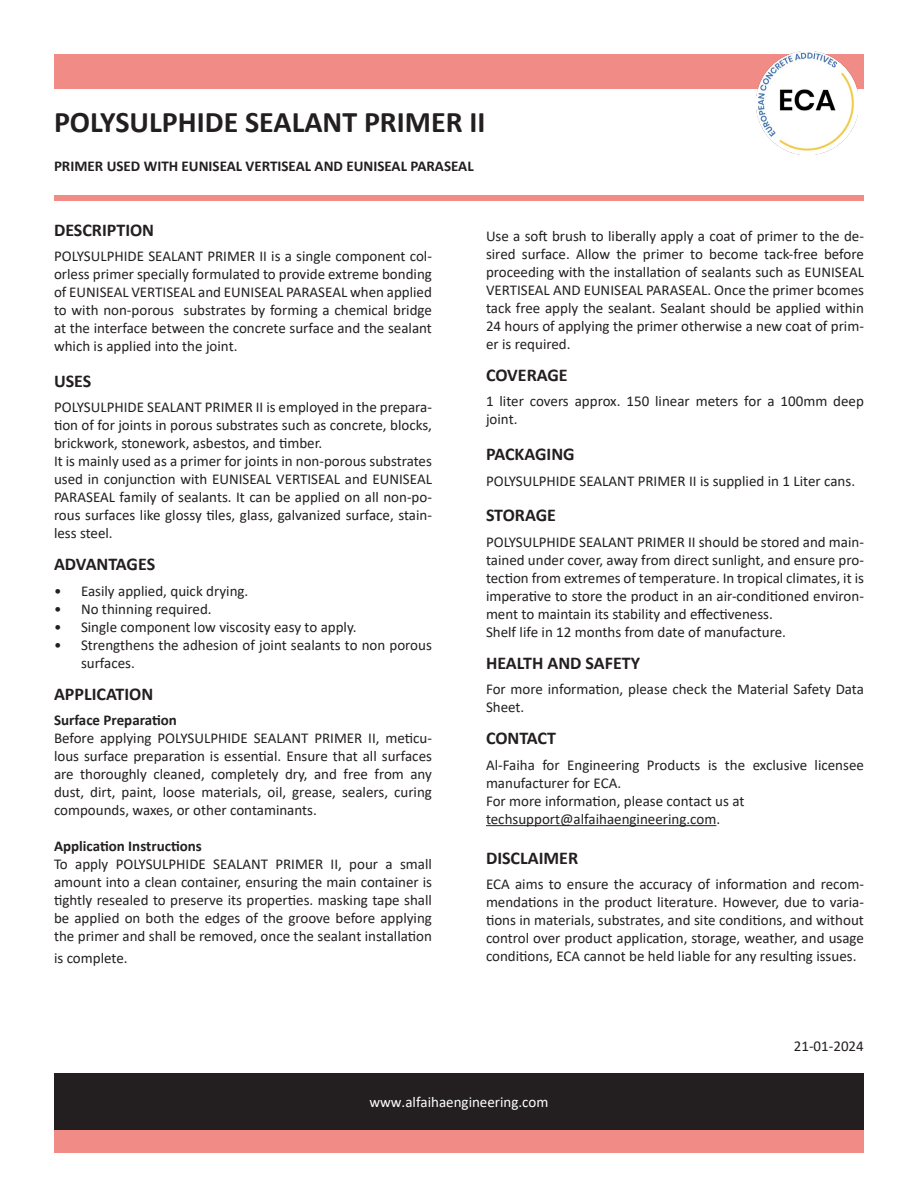
<style>
.page{position:relative;width:918px;height:1188px;background:#fff}
.page>*{position:absolute;margin:0;border:0;box-sizing:border-box;transform-origin:0 0}
.t1{font:700 30px "Calibri";color:#231f20}
.Calibri{font:700 18px "Calibri";color:#231f20}
.Calibri-2{font:15px/18px "Calibri";color:#231f20;text-align:justify}
.Calibri-3{font:700 15px "Calibri";color:#231f20}
.t2{font:15px "Calibri";color:#fff}
</style>
<div class="page">
<hr style="left:486px;top:825px;width:230px;height:1px;background:#231f20">
<div style="left:54px;top:54px;width:810px;height:34px;background:#f18b85"></div>
<div style="left:54px;top:195px;width:810px;height:5px;background:#f18b85"></div>
<div style="left:54px;top:1130px;width:810px;height:23px;background:#f18b85"></div>
<img style="left:756px;top:52px;width:103px;height:102px">
<div style="left:54px;top:1073px;width:810px;height:57px;background:#231f20"></div>
<p class="t1" style="left:54px;top:100px;width:433px">POLYSULPHIDE SEALANT PRIMER II</p>
<p class="Calibri-3" style="left:54px;top:156px;width:421px">PRIMER USED WITH EUNISEAL VERTISEAL AND EUNISEAL PARASEAL</p>
<p class="Calibri" style="left:54px;top:217px;width:102px">DESCRIPTION</p>
<p class="Calibri-2" style="left:54px;top:247px;width:380px">POLYSULPHIDE SEALANT PRIMER II is a single component col&shy;orless primer specially formulated to provide extreme bonding of EUNISEAL VERTISEAL and EUNISEAL PARASEAL when applied to with non-porous substrates by forming a chemical bridge at the interface between the concrete surface and the sealant which is applied into the joint.</p>
<p class="Calibri" style="left:54px;top:368px;width:39px">USES</p>
<p class="Calibri-2" style="left:54px;top:398px;width:380px">POLYSULPHIDE SEALANT PRIMER II is employed in the prepara&shy;tion of for joints in porous substrates such as concrete, blocks, brickwork, stonework, asbestos, and timber.</p>
<p class="Calibri-2" style="left:54px;top:452px;width:380px">It is mainly used as a primer for joints in non-porous substrates used in conjunction with EUNISEAL VERTISEAL and EUNISEAL PARASEAL family of sealants. It can be applied on all non-po&shy;rous surfaces like glossy tiles, glass, galvanized surface, stain&shy;less steel.</p>
<p class="Calibri" style="left:54px;top:552px;width:103px">ADVANTAGES</p>
<p class="Calibri-2" style="left:54px;top:581px;width:196px">• Easily applied, quick drying.</p>
<p class="Calibri-2" style="left:54px;top:599px;width:159px">• No thinning required.</p>
<p class="Calibri-2" style="left:54px;top:617px;width:304px">• Single component low viscosity easy to apply.</p>
<p class="Calibri-2" style="left:81px;top:635px;width:352px;text-indent:-27px">• Strengthens the adhesion of joint sealants to non porous surfaces.</p>
<p class="Calibri" style="left:54px;top:681px;width:101px">APPLICATION</p>
<p class="Calibri-3" style="left:54px;top:710px;width:124px">Surface Preparation</p>
<p class="Calibri-2" style="left:54px;top:729px;width:380px">Before applying POLYSULPHIDE SEALANT PRIMER II, meticu&shy;lous surface preparation is essential. Ensure that all surfaces are thoroughly cleaned, completely dry, and free from any dust, dirt, paint, loose materials, oil, grease, sealers, curing compounds, waxes, or other contaminants.</p>
<p class="Calibri-3" style="left:54px;top:836px;width:149px">Application Instructions</p>
<p class="Calibri-2" style="left:54px;top:855px;width:379px">To apply POLYSULPHIDE SEALANT PRIMER II, pour a small amount into a clean container, ensuring the main container is tightly resealed to preserve its properties. masking tape shall be applied on both the edges of the groove before applying the primer and shall be removed, once the sealant installation</p>
<p class="Calibri-2" style="left:54px;top:949px;width:75px">is complete.</p>
<p class="Calibri-2" style="left:486px;top:226px;width:380px">Use a soft brush to liberally apply a coat of primer to the de&shy;sired surface. Allow the primer to become tack-free before proceeding with the installation of sealants such as EUNISEAL VERTISEAL AND EUNISEAL PARASEAL. Once the primer bcomes tack free apply the sealant. Sealant should be applied within 24 hours of applying the primer otherwise a new coat of prim&shy;er is required.</p>
<p class="Calibri" style="left:486px;top:362px;width:83px">COVERAGE</p>
<p class="Calibri-2" style="left:486px;top:392px;width:379px">1 liter covers approx. 150 linear meters for a 100mm deep joint.</p>
<p class="Calibri" style="left:486px;top:441px;width:90px">PACKAGING</p>
<p class="Calibri-2" style="left:486px;top:471px;width:371px">POLYSULPHIDE SEALANT PRIMER II is supplied in 1 Liter cans.</p>
<p class="Calibri" style="left:486px;top:503px;width:72px">STORAGE</p>
<p class="Calibri-2" style="left:486px;top:532px;width:379px">POLYSULPHIDE SEALANT PRIMER II should be stored and main&shy;tained under cover, away from direct sunlight, and ensure pro&shy;tection from extremes of temperature. In tropical climates, it is imperative to store the product in an air-conditioned environ&shy;ment to maintain its stability and effectiveness.</p>
<p class="Calibri-2" style="left:486px;top:622px;width:301px">Shelf life in 12 months from date of manufacture.</p>
<p class="Calibri" style="left:486px;top:650px;width:156px">HEALTH AND SAFETY</p>
<p class="Calibri-2" style="left:486px;top:680px;width:379px">For more information, please check the Material Safety Data<br>Sheet.</p>
<p class="Calibri" style="left:486px;top:726px;width:72px">CONTACT</p>
<p class="Calibri-2" style="left:486px;top:756px;width:379px">Al-Faiha for Engineering Products is the exclusive licensee manufacturer for ECA.</p>
<p class="Calibri-2" style="left:486px;top:792px;width:260px">For more information, please contact us at</p>
<p class="Calibri-2" style="left:486px;top:810px;width:236px">techsupport@alfaihaengineering.com.</p>
<p class="Calibri" style="left:486px;top:845px;width:94px">DISCLAIMER</p>
<p class="Calibri-2" style="left:486px;top:874px;width:380px">ECA aims to ensure the accuracy of information and recom&shy;mendations in the product literature. However, due to varia&shy;tions in materials, substrates, and site conditions, and without control over product application, storage, weather, and usage conditions, ECA cannot be held liable for any resulting issues.</p>
<p class="Calibri-2" style="left:794px;top:1036px;width:72px">21-01-2024</p>
<p class="t2" style="left:369px;top:1092px;width:181px">www.alfaihaengineering.com</p>
</div>
